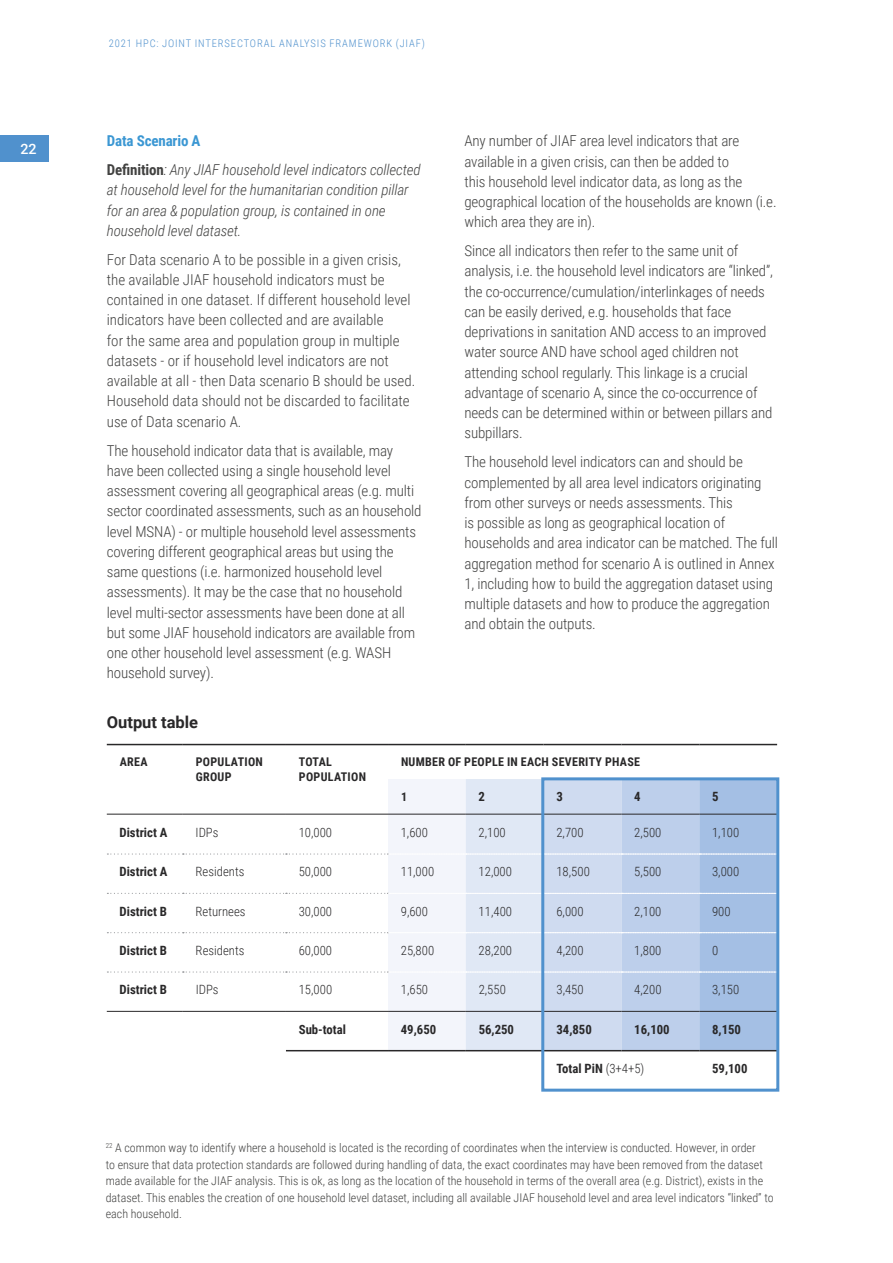
<style>
.page{position:relative;width:893px;height:1263px;background:#fff}
.page>*{position:absolute;margin:0;border:0;box-sizing:border-box;transform-origin:0 0}
.t1{font:700 16.5px "Roboto";color:#292829}
.t2{font:300 15px/20.2px "Roboto Condensed";letter-spacing:-.01em;color:#424241}
.t3{font:italic 300 15px/20.2px "Roboto Condensed";letter-spacing:-.01em;color:#424241}
.t4{font:500 14.25px "Roboto";color:#fff}
.t5{font:300 12.75px "Roboto Condensed";color:#292829}
.t6{font:700 12.75px "Roboto Condensed";color:#292829}
.t7{font:300 12px/16.5px "Roboto Condensed";color:#424241}
.t8{font:700 12px/15px "Roboto Condensed";letter-spacing:.025em;color:#292829}
.t9{font:300 10.5px "Roboto Condensed";letter-spacing:.085em;color:#5091cd}
.s1{font-weight:700;font-style:normal;color:#3b97d3}
.s2{font-weight:700;font-style:normal}
.s3{font-weight:300}
</style>
<div class="page">
<div style="left:0;top:135px;width:49px;height:26px;background:#5091cd"></div>
<hr style="left:107px;top:744px;width:76px;height:1px;background:#292829">
<hr style="left:183px;top:744px;width:103px;height:1px;background:#292829">
<hr style="left:286px;top:744px;width:102px;height:1px;background:#292829">
<hr style="left:388px;top:744px;width:78px;height:1px;background:#292829">
<hr style="left:466px;top:744px;width:78px;height:1px;background:#292829">
<hr style="left:544px;top:744px;width:77px;height:1px;background:#292829">
<hr style="left:621px;top:744px;width:78px;height:1px;background:#292829">
<hr style="left:699px;top:744px;width:78px;height:1px;background:#292829">
<svg style="left:107px;top:779px;width:668px;height:273px"></svg>
<hr style="left:107px;top:814px;width:76px;height:1px;background:#292829">
<hr style="left:183px;top:814px;width:103px;height:1px;background:#292829">
<hr style="left:286px;top:814px;width:102px;height:1px;background:#292829">
<hr style="left:388px;top:814px;width:78px;height:1px;background:#292829">
<hr style="left:466px;top:814px;width:78px;height:1px;background:#292829">
<hr style="left:544px;top:814px;width:77px;height:1px;background:#292829">
<hr style="left:621px;top:814px;width:78px;height:1px;background:#292829">
<hr style="left:699px;top:814px;width:78px;height:1px;background:#292829">
<hr style="left:107px;top:1011px;width:76px;height:1px;background:#292829">
<hr style="left:183px;top:1011px;width:103px;height:1px;background:#292829">
<hr style="left:286px;top:1011px;width:102px;height:1px;background:#292829">
<hr style="left:388px;top:1011px;width:78px;height:1px;background:#292829">
<hr style="left:466px;top:1011px;width:78px;height:1px;background:#292829">
<hr style="left:544px;top:1011px;width:77px;height:1px;background:#292829">
<hr style="left:621px;top:1011px;width:78px;height:1px;background:#292829">
<hr style="left:699px;top:1011px;width:78px;height:1px;background:#292829">
<hr style="left:286px;top:1050px;width:102px;height:1px;background:#292829">
<hr style="left:388px;top:1050px;width:78px;height:1px;background:#292829">
<hr style="left:466px;top:1050px;width:78px;height:1px;background:#292829">
<hr style="left:544px;top:1050px;width:77px;height:1px;background:#292829">
<hr style="left:621px;top:1050px;width:78px;height:1px;background:#292829">
<hr style="left:699px;top:1050px;width:78px;height:1px;background:#292829">
<div style="left:541px;top:777px;width:238px;height:315px;border:3px solid #5091cd"></div>
<p class="t9" style="left:109px;top:36px;width:317px">2021 HPC: JOINT INTERSECTORAL ANALYSIS FRAMEWORK (JIAF)</p>
<p class="t4" style="left:20px;top:139px;width:18px">22</p>
<p class="t3" style="left:107px;top:126px;width:315px;line-height:28.8px"><span class="s1">Data Scenario A<br></span><span class="s2">Definition</span>: Any JIAF household level indicators collected</p>
<p class="t3" style="left:107px;top:179px;width:303px">at household level for the humanitarian condition pillar for an area &amp; population group, is contained in one household level dataset.</p>
<p class="t2" style="left:107px;top:249px;width:310px">For Data scenario A to be possible in a given crisis, the available JIAF household indicators must be contained in one dataset. If different household level indicators have been collected and are available<br>for the same area and population group in multiple datasets - or if household level indicators are not available at all - then Data scenario B should be used.<br>Household data should not be discarded to facilitate use of Data scenario A.</p>
<p class="t2" style="left:107px;top:439px;width:316px">The household indicator data that is available, may have been collected using a single household level assessment covering all geographical areas (e.g. multi sector coordinated assessments, such as an household level MSNA) - or multiple household level assessments covering different geographical areas but using the same questions (i.e. harmonized household level assessments). It may be the case that no household level multi-sector assessments have been done at all but some JIAF household indicators are available from one other household level assessment (e.g. WASH household survey).</p>
<p class="t1" style="left:107px;top:711px;width:93px">Output table</p>
<p class="t2" style="left:464px;top:130px;width:314px">Any number of JIAF area level indicators that are available in a given crisis, can then be added to<br>this household level indicator data, as long as the geographical location of the households are known (i.e. which area they are in).</p>
<p class="t2" style="left:464px;top:240px;width:310px">Since all indicators then refer to the same unit of analysis, i.e. the household level indicators are “linked”, the co-occurrence/cumulation/interlinkages of needs can be easily derived, e.g. households that face deprivations in sanitation AND access to an improved water source AND have school aged children not attending school regularly. This linkage is a crucial advantage of scenario A, since the co-occurrence of needs can be determined within or between pillars and subpillars.</p>
<p class="t2" style="left:464px;top:451px;width:315px">The household level indicators can and should be complemented by all area level indicators originating from other surveys or needs assessments. This<br>is possible as long as geographical location of households and area indicator can be matched. The full aggregation method for scenario A is outlined in Annex 1, including how to build the aggregation dataset using multiple datasets and how to produce the aggregation and obtain the outputs.</p>
<p class="t8" style="left:120px;top:754px;width:29px">AREA</p>
<p class="t8" style="left:196px;top:754px;width:69px">POPULATION<br>GROUP</p>
<p class="t8" style="left:299px;top:754px;width:69px">TOTAL<br>POPULATION</p>
<p class="t8" style="left:401px;top:754px;width:241px">NUMBER OF PEOPLE IN EACH SEVERITY PHASE</p>
<p class="t8" style="left:401px;top:789px;width:8px">1</p>
<p class="t6" style="left:479px;top:788px;width:8px">2</p>
<p class="t6" style="left:556px;top:788px;width:8px">3</p>
<p class="t6" style="left:634px;top:788px;width:8px">4</p>
<p class="t6" style="left:712px;top:788px;width:8px">5</p>
<p class="t6" style="left:120px;top:823px;width:49px">District A</p>
<p class="t5" style="left:196px;top:823px;width:24px">IDPs</p>
<p class="t5" style="left:299px;top:823px;width:35px">10,000</p>
<p class="t5" style="left:401px;top:823px;width:29px">1,600</p>
<p class="t5" style="left:479px;top:823px;width:29px">2,100</p>
<p class="t5" style="left:556px;top:823px;width:29px">2,700</p>
<p class="t5" style="left:634px;top:823px;width:29px">2,500</p>
<p class="t5" style="left:712px;top:823px;width:29px">1,100</p>
<p class="t6" style="left:120px;top:863px;width:49px">District A</p>
<p class="t5" style="left:196px;top:863px;width:50px">Residents</p>
<p class="t5" style="left:299px;top:863px;width:35px">50,000</p>
<p class="t5" style="left:401px;top:863px;width:35px">11,000</p>
<p class="t5" style="left:479px;top:863px;width:35px">12,000</p>
<p class="t5" style="left:556px;top:863px;width:35px">18,500</p>
<p class="t5" style="left:634px;top:863px;width:29px">5,500</p>
<p class="t5" style="left:712px;top:863px;width:29px">3,000</p>
<p class="t6" style="left:120px;top:902px;width:49px">District B</p>
<p class="t5" style="left:196px;top:902px;width:52px">Returnees</p>
<p class="t5" style="left:299px;top:902px;width:35px">30,000</p>
<p class="t5" style="left:401px;top:902px;width:29px">9,600</p>
<p class="t5" style="left:479px;top:902px;width:35px">11,400</p>
<p class="t5" style="left:556px;top:902px;width:29px">6,000</p>
<p class="t5" style="left:634px;top:902px;width:29px">2,100</p>
<p class="t5" style="left:712px;top:902px;width:20px">900</p>
<p class="t6" style="left:120px;top:941px;width:49px">District B</p>
<p class="t5" style="left:196px;top:941px;width:50px">Residents</p>
<p class="t5" style="left:299px;top:941px;width:35px">60,000</p>
<p class="t5" style="left:401px;top:941px;width:35px">25,800</p>
<p class="t5" style="left:479px;top:941px;width:35px">28,200</p>
<p class="t5" style="left:556px;top:941px;width:29px">4,200</p>
<p class="t5" style="left:634px;top:941px;width:29px">1,800</p>
<p class="t5" style="left:712px;top:941px;width:8px">0</p>
<p class="t6" style="left:120px;top:981px;width:49px">District B</p>
<p class="t5" style="left:196px;top:981px;width:24px">IDPs</p>
<p class="t5" style="left:299px;top:981px;width:35px">15,000</p>
<p class="t5" style="left:401px;top:981px;width:29px">1,650</p>
<p class="t5" style="left:479px;top:981px;width:29px">2,550</p>
<p class="t5" style="left:556px;top:981px;width:29px">3,450</p>
<p class="t5" style="left:634px;top:981px;width:29px">4,200</p>
<p class="t5" style="left:712px;top:981px;width:29px">3,150</p>
<p class="t6" style="left:299px;top:1020px;width:49px">Sub-total</p>
<p class="t6" style="left:401px;top:1020px;width:37px">49,650</p>
<p class="t6" style="left:479px;top:1020px;width:37px">56,250</p>
<p class="t6" style="left:556px;top:1020px;width:37px">34,850</p>
<p class="t6" style="left:634px;top:1020px;width:37px">16,100</p>
<p class="t6" style="left:712px;top:1020px;width:30px">8,150</p>
<p class="t6" style="left:556px;top:1059px;width:89px">Total PiN <span class="s3">(3+4+5)</span></p>
<p class="t6" style="left:712px;top:1059px;width:37px">59,100</p>
<p class="t7" style="left:106px;top:1139px;width:669px"><sup>22</sup> A common way to identify where a household is located is the recording of coordinates when the interview is conducted. However, in order<br>to ensure that data protection standards are followed during handling of data, the exact coordinates may have been removed from the dataset made available for the JIAF analysis. This is ok, as long as the location of the household in terms of the overall area (e.g. District), exists in the dataset. This enables the creation of one household level dataset, including all available JIAF household level and area level indicators “linked” to each household.</p>
</div>
